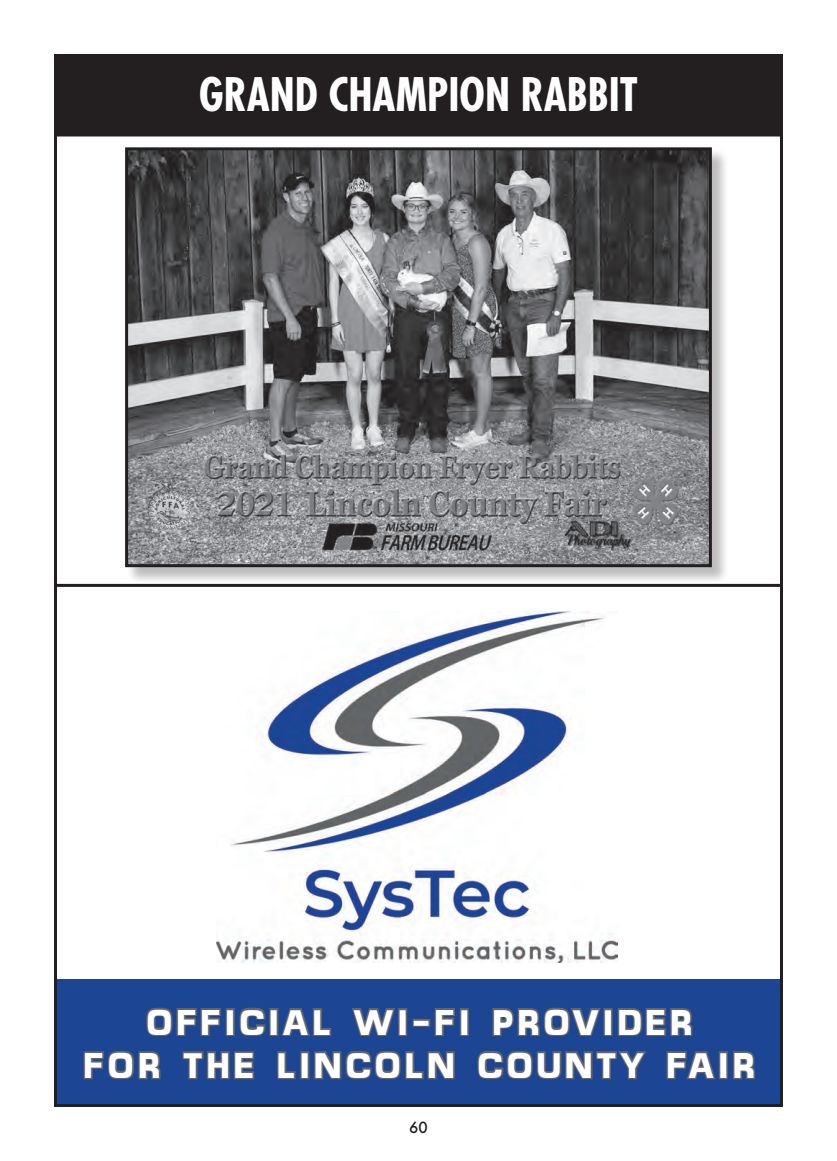
<style>
.page{position:relative;width:837px;height:1161px;background:#fff}
.page>*{position:absolute;margin:0;border:0;box-sizing:border-box;transform-origin:0 0}
.t1{font:700 condensed 45px "Futura Std";color:#fff}
.t2{font:700 36px/43.2px "Micro FLF";letter-spacing:.1em;color:#fff;text-align:center}
.t3{font:500 15px "Futura";color:#231f20}
</style>
<div class="page">
<div style="left:57px;top:979px;width:726px;height:125px;background:#1c4694"></div>
<div style="left:55px;top:56px;width:725px;height:80px;background:#231f20"></div>
<div style="left:126px;top:149px;width:604px;height:436px;background:#231f20;opacity:.3"></div>
<img style="left:129px;top:151px;width:579px;height:412px">
<div style="left:125px;top:147px;width:587px;height:420px;border:3px solid #231f20"></div>
<hr style="left:54px;top:584px;width:729px;height:3px;background:#231f20">
<img style="left:216px;top:611px;width:401px;height:351px">
<svg style="left:146px;top:1007px;width:75px;height:29px"></svg>
<div style="left:226px;top:1008px;width:9px;height:28px;border:3px solid #646567"></div>
<svg style="left:239px;top:1007px;width:27px;height:29px"></svg>
<div style="left:269px;top:1008px;width:9px;height:28px;border:3px solid #646567"></div>
<svg style="left:281px;top:1008px;width:51px;height:28px"></svg>
<svg style="left:352px;top:1008px;width:43px;height:28px"></svg>
<div style="left:398px;top:1008px;width:9px;height:28px;border:3px solid #646567"></div>
<div style="left:413px;top:1019px;width:17px;height:8px;border:3px solid #646567"></div>
<svg style="left:434px;top:1008px;width:21px;height:28px"></svg>
<div style="left:460px;top:1008px;width:9px;height:28px;border:3px solid #646567"></div>
<svg style="left:492px;top:1007px;width:109px;height:29px"></svg>
<div style="left:604px;top:1008px;width:9px;height:28px;border:3px solid #646567"></div>
<svg style="left:617px;top:1008px;width:76px;height:28px"></svg>
<svg style="left:83px;top:1051px;width:78px;height:29px"></svg>
<svg style="left:182px;top:1051px;width:73px;height:29px"></svg>
<svg style="left:277px;top:1051px;width:19px;height:29px"></svg>
<div style="left:300px;top:1051px;width:9px;height:28px;border:3px solid #646567"></div>
<svg style="left:314px;top:1051px;width:141px;height:29px"></svg>
<svg style="left:477px;top:1051px;width:170px;height:29px"></svg>
<svg style="left:666px;top:1051px;width:50px;height:29px"></svg>
<div style="left:719px;top:1051px;width:9px;height:28px;border:3px solid #646567"></div>
<svg style="left:733px;top:1051px;width:22px;height:29px"></svg>
<p class="t1" style="left:199px;top:67px;width:440px">GRAND CHAMPION RABBIT</p>
<p class="t2" style="left:84px;top:1000px;width:673px">OFFICIAL WI-FI PROVIDER<br>FOR THE LINCOLN COUNTY FAIR</p>
<p class="t3" style="left:409px;top:1117px;width:20px">60</p>
</div>
